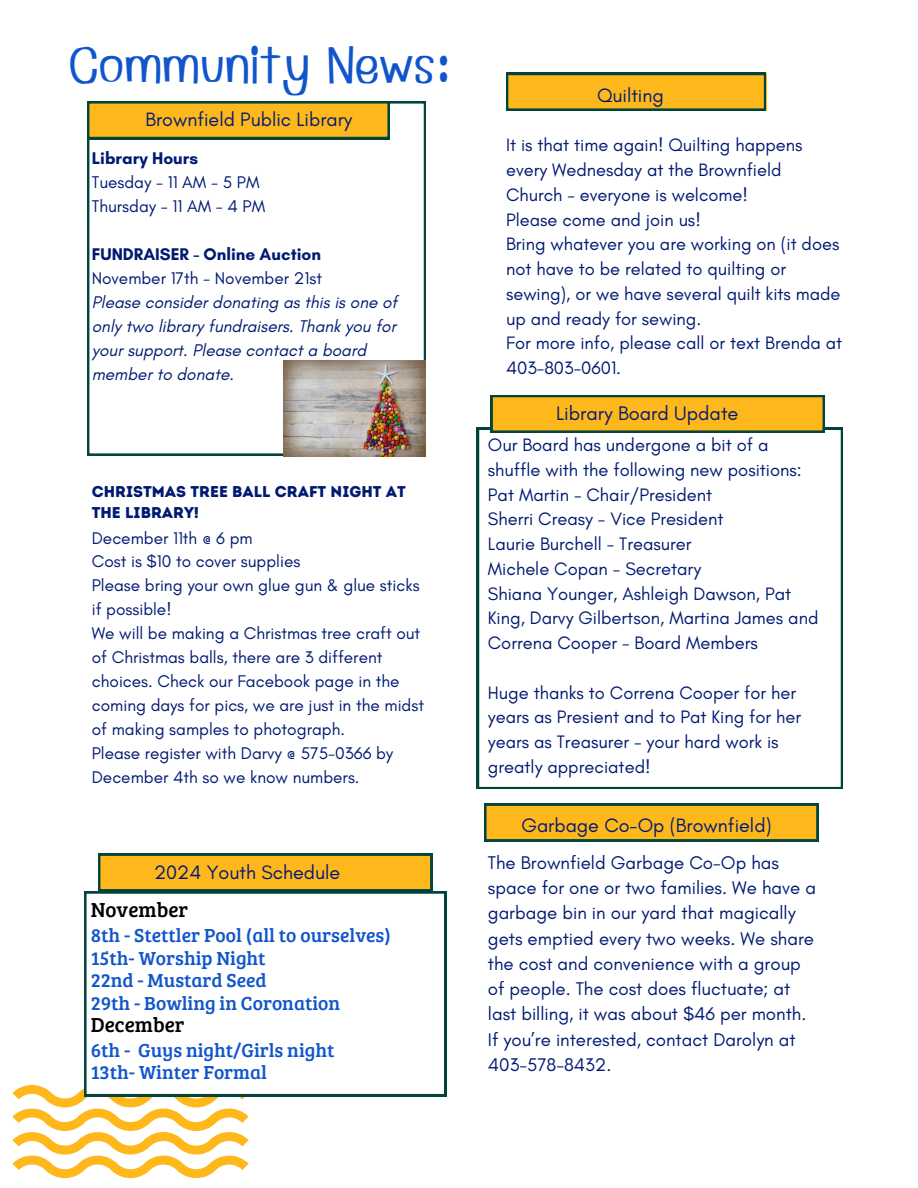
<style>
.page{position:relative;width:918px;height:1188px;background:#fff}
.page>*{position:absolute;margin:0;border:0;box-sizing:border-box;transform-origin:0 0}
.t1{font:47.85px "Earth";color:#15c}
.t2{font:21px "Bree Serif";color:#000}
.t3{font:19.95px "Glacial Indifference";color:#001a72}
.t4{font:19.8px "Glacial Indifference";color:#001a72}
.t5{font:19.5px/22.5px "Bree Serif";color:#15c}
.t6{font:18.75px/25.2px "Glacial Indifference";color:#001a72}
.t7{font:18.3px/24.8px "Glacial Indifference";color:#001a72}
.t8{font:17.25px/24px "Glacial Indifference";color:#001a72}
.t9{font:italic 17.25px/24px "Glacial Indifference";color:#001a72}
.t10{font:700 17.25px "Glacial Indifference";color:#001a72}
.t11{font:15.6px/21.6px "Intro Rust Base";color:#001a72}
</style>
<div class="page">
<svg style="left:12px;top:1085px;width:237px;height:94px"></svg>
<svg style="left:87px;top:101px;width:339px;height:355px"></svg>
<svg style="left:87px;top:101px;width:303px;height:38px;background:#dba720"></svg>
<svg style="left:84px;top:891px;width:362px;height:205px"></svg>
<svg style="left:98px;top:854px;width:334px;height:37px;background:#e1aa1f"></svg>
<svg style="left:506px;top:73px;width:260px;height:38px;background:#daa720"></svg>
<svg style="left:477px;top:428px;width:366px;height:361px"></svg>
<svg style="left:491px;top:395px;width:334px;height:38px;background:#dba720"></svg>
<img style="left:284px;top:361px;width:142px;height:95px">
<svg style="left:484px;top:804px;width:334px;height:37px;background:#e1aa1f"></svg>
<h2 class="t1" style="left:68px;top:27px;width:382px">Community News:</h2>
<p class="t4" style="left:145px;top:107px;width:208px">Brownfield Public Library</p>
<h2 class="t10" style="left:92px;top:148px;width:108px">Library Hours</h2>
<p class="t8" style="left:92px;top:170px;width:169px">Tuesday - 11 AM - 5 PM</p>
<p class="t8" style="left:92px;top:194px;width:175px">Thursday - 11 AM - 4 PM</p>
<p class="t10" style="left:92px;top:244px;width:231px">FUNDRAISER - Online Auction</p>
<p class="t8" style="left:92px;top:266px;width:232px">November 17th - November 21st</p>
<p class="t9" style="left:92px;top:290px;width:307px">Please consider donating as this is one of only two library fundraisers. Thank you for your support. Please contact a board member to donate.</p>
<p class="t11" style="left:92px;top:480px;width:316px">CHRISTMAS TREE BALL CRAFT NIGHT AT<br>THE LIBRARY!</p>
<p class="t8" style="left:92px;top:525px;width:162px">December 11th @ 6 pm</p>
<p class="t8" style="left:92px;top:549px;width:210px">Cost is $10 to cover supplies</p>
<p class="t8" style="left:92px;top:573px;width:329px">Please bring your own glue gun &amp; glue sticks if possible!</p>
<p class="t8" style="left:92px;top:621px;width:334px">We will be making a Christmas tree craft out of Christmas balls, there are 3 different choices. Check our Facebook page in the coming days for pics, we are just in the midst of making samples to photograph.</p>
<p class="t8" style="left:92px;top:741px;width:303px">Please register with Darvy @ 575-0366 by<br>December 4th so we know numbers.</p>
<p class="t4" style="left:154px;top:860px;width:188px">2024 Youth Schedule</p>
<h1 class="t2" style="left:91px;top:895px;width:99px">November</h1>
<h1 class="t5" style="left:91px;top:923px;width:302px">8th - Stettler Pool (all to ourselves)<br>15th- Worship Night<br>22nd - Mustard Seed<br>29th - Bowling in Coronation</h1>
<h1 class="t2" style="left:91px;top:1009px;width:95px">December</h1>
<h1 class="t5" style="left:91px;top:1038px;width:245px">6th - Guys night/Girls night<br>13th- Winter Formal</h1>
<h2 class="t4" style="left:597px;top:84px;width:68px">Quilting</h2>
<p class="t7" style="left:506px;top:133px;width:338px">It is that time again! Quilting happens every Wednesday at the Brownfield<br>Church - everyone is welcome!<br>Please come and join us!<br>Bring whatever you are working on (it does not have to be related to quilting or sewing), or we have several quilt kits made up and ready for sewing.<br>For more info, please call or text Brenda at<br>403-803-0601.</p>
<h2 class="t3" style="left:556px;top:401px;width:184px">Library Board Update</h2>
<h2 class="t7" style="left:488px;top:432px;width:332px">Our Board has undergone a bit of a shuffle with the following new positions:<br>Pat Martin - Chair/President<br>Sherri Creasy - Vice President<br>Laurie Burchell - Treasurer<br>Michele Copan - Secretary<br>Shiana Younger, Ashleigh Dawson, Pat King, Darvy Gilbertson, Martina James and Correna Cooper - Board Members</h2>
<h2 class="t7" style="left:488px;top:680px;width:315px">Huge thanks to Correna Cooper for her years as Presient and to Pat King for her years as Treasurer - your hard work is greatly appreciated!</h2>
<h2 class="t4" style="left:521px;top:813px;width:252px">Garbage Co-Op (Brownfield)</h2>
<h2 class="t6" style="left:488px;top:850px;width:330px">The Brownfield Garbage Co-Op has space for one or two families. We have a garbage bin in our yard that magically gets emptied every two weeks. We share the cost and convenience with a group of people. The cost does fluctuate; at last billing, it was about $46 per month.<br>If you’re interested, contact Darolyn at 403-578-8432.</h2>
</div>
